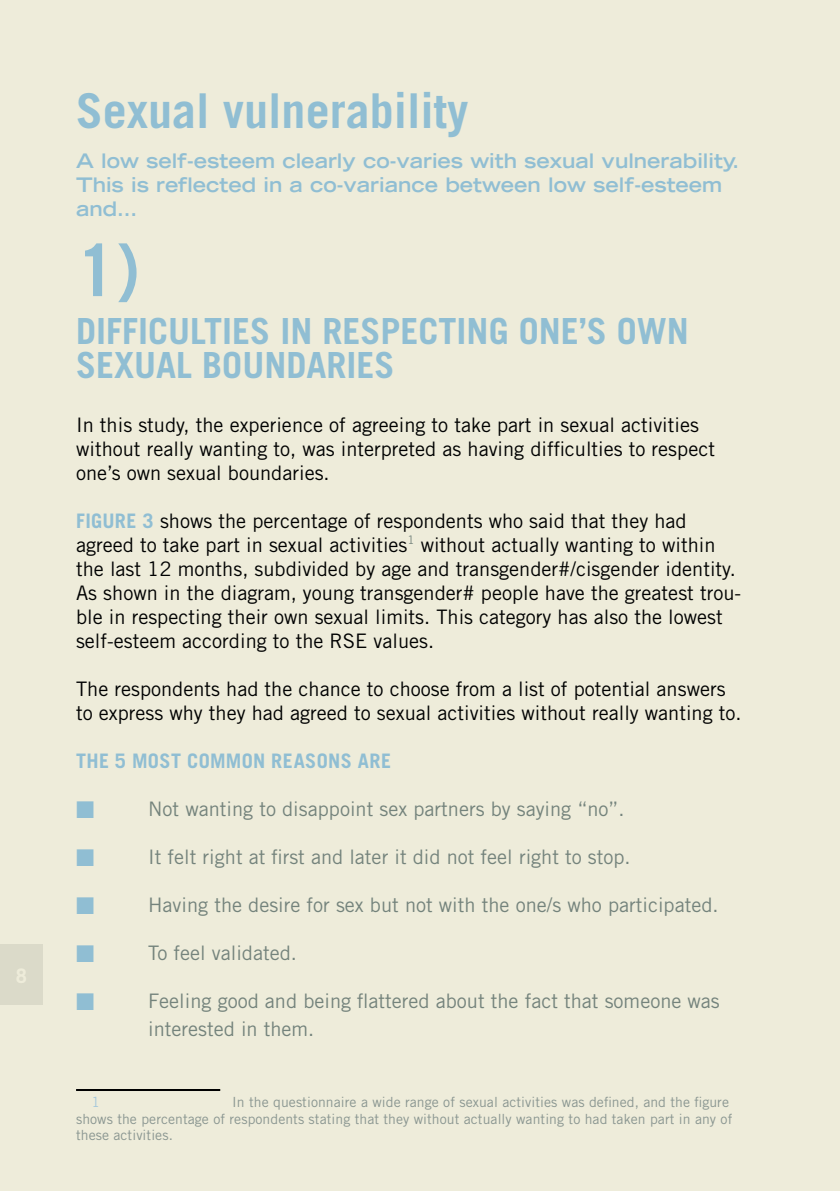
<style>
.page{position:relative;width:840px;height:1191px;background:#fff}
.page>*{position:absolute;margin:0;border:0;box-sizing:border-box;transform-origin:0 0}
.t1{font:700 72px "Trade Gothic LT Std";color:#90bed3}
.t2{font:700 48px "Trade Gothic LT Std";color:#90bed3}
.t3{font:700 36px/34px "Trade Gothic LT Std";color:#90bed3}
.t4{font:20px/24px "Trade Gothic LT Std";color:#000101}
.t5{font:20px/28px "Trade Gothic LT Std";color:#74837c}
.t6{font:700 expanded 20px/24px "Trade Gothic LT Std";color:#90bed3}
.t7{font:700 20px "Trade Gothic LT Std";letter-spacing:.02em;color:#90bed3}
.t8{font:14px/16.8px "Trade Gothic LT Std";letter-spacing:.005em;color:#8a9691}
.t9{font:14px "Trade Gothic LT Std";color:#a5c8da}
.s1{font-weight:700;color:#90bed3}
.s2{color:#90bed3}
</style>
<div class="page">
<div style="left:0;top:0;width:839px;height:1191px;background:#eeecda"></div>
<div style="left:0;top:944px;width:43px;height:60px;background:#dbdac9"></div>
<hr style="left:76px;top:1089px;width:144px;height:2px;background:#000">
<h2 class="t2" style="left:76px;top:81px;width:394px">SEXUAL VULNERABILITY</h2>
<p class="t6" style="left:76px;top:148px;width:664px">A low self-esteem clearly co-varies with sexual vulnerability.<br>This is reflected in a co-variance between low self-esteem and…</p>
<h1 class="t1" style="left:76px;top:226px;width:66px">1)</h1>
<h3 class="t3" style="left:76px;top:314px;width:614px">DIFFICULTIES IN RESPECTING ONE’S OWN<br>SEXUAL BOUNDARIES</h3>
<p class="t4" style="left:76px;top:413px;width:640px">In this study, the experience of agreeing to take part in sexual activities without really wanting to, was interpreted as having difficulties to respect one’s own sexual boundaries.</p>
<p class="t4" style="left:76px;top:509px;width:666px"><span class="s1">FIGURE 3</span> shows the percentage of respondents who said that they had agreed to take part in sexual activities<sup>1</sup> without actually wanting to within the last 12 months, subdivided by age and transgender#/cisgender identity.<br>As shown in the diagram, young transgender# people have the greatest trou&shy;ble in respecting their own sexual limits. This category has also the lowest self-esteem according to the RSE values.</p>
<p class="t4" style="left:76px;top:677px;width:666px">The respondents had the chance to choose from a list of potential answers to express why they had agreed to sexual activities without really wanting to.</p>
<p class="t7" style="left:76px;top:749px;width:316px">THE 5 MOST COMMON REASONS ARE</p>
<p class="t5" style="left:76px;top:795px;width:550px"><span class="s2">■</span> Not wanting to disappoint sex partners by saying “no”.</p>
<p class="t5" style="left:76px;top:843px;width:556px"><span class="s2">■</span> It felt right at first and later it did not feel right to stop.</p>
<p class="t5" style="left:76px;top:891px;width:643px"><span class="s2">■</span> Having the desire for sex but not with the one/s who participated.</p>
<p class="t5" style="left:76px;top:939px;width:222px"><span class="s2">■</span> To feel validated.</p>
<p class="t5" style="left:148px;top:987px;width:573px;text-indent:-72px"><span class="s2">■</span> Feeling good and being flattered about the fact that someone was interested in them.</p>
<p class="t8" style="left:76px;top:1093px;width:657px;text-indent:156px">In the questionnaire a wide range of sexual activities was defined, and the figure shows the percentage of respondents stating that they without actually wanting to had taken part in any of these activities.</p>
<p class="t9" style="left:92px;top:1093px;width:10px">1</p>
</div>
